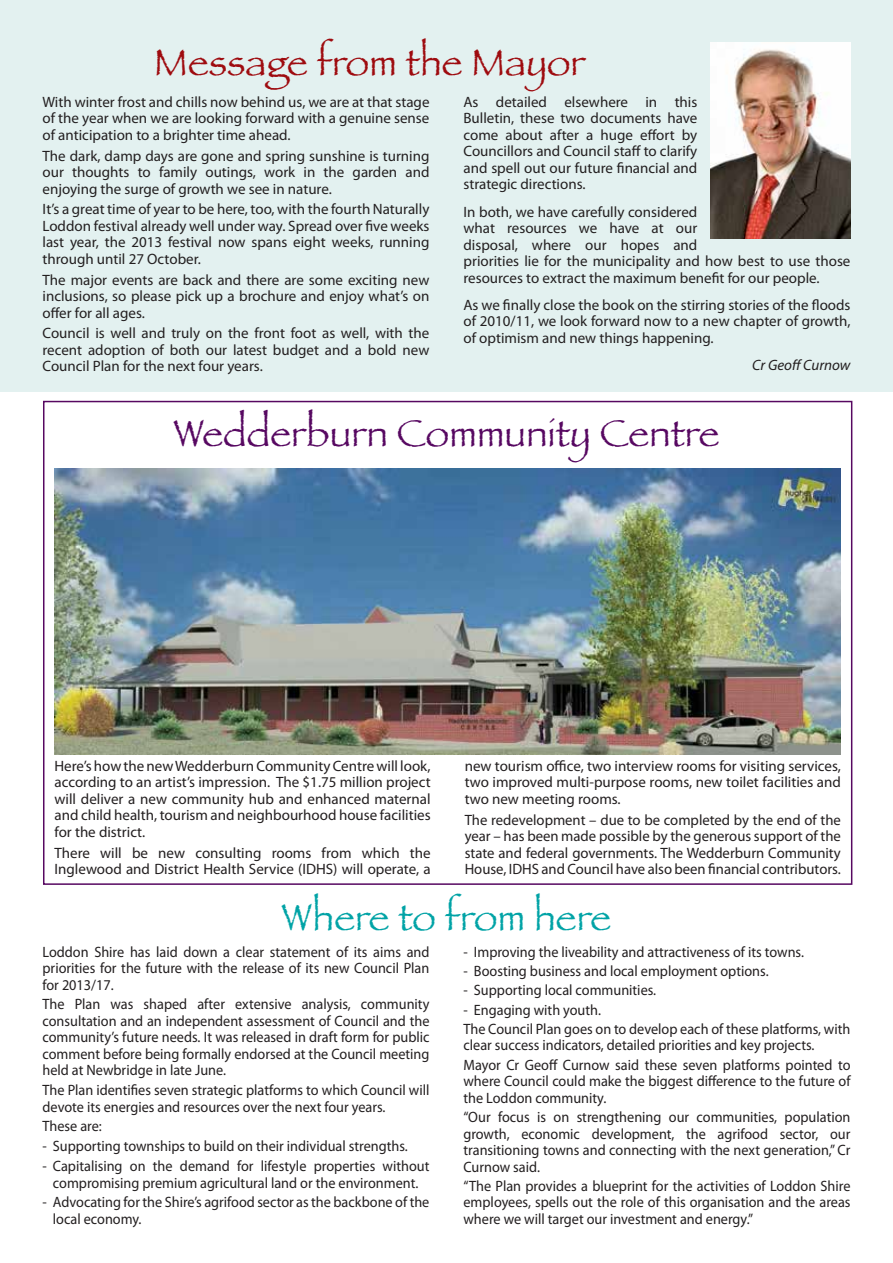
<style>
.page{position:relative;width:893px;height:1263px;background:#fff}
.page>*{position:absolute;margin:0;border:0;box-sizing:border-box;transform-origin:0 0}
.t1{font:39px "Papyrus";color:#570861}
.t2{font:39px "Papyrus";color:#9e0b0f}
.t3{font:39px "Papyrus";color:#00a3a6}
.t4{font:15px/16.5px "Myriad Pro";color:#231f20;text-align:justify}
.t5{font:15px/16.5px "Myriad Pro";color:#231f20;scale:.95 1}
.t6{font:italic 15px "Myriad Pro";color:#231f20}
</style>
<div class="page">
<div style="left:0;top:0;width:893px;height:391px;background:#e3f1f0"></div>
<img style="left:710px;top:43px;width:140px;height:196px">
<img style="left:55px;top:469px;width:786px;height:285px">
<h1 class="t2" style="left:154px;top:38px;width:433px">Message from the Mayor</h1>
<p class="t4" style="left:43px;top:93px;width:388px">With winter frost and chills now behind us, we are at that stage of the year when we are looking forward with a genuine sense of anticipation to a brighter time ahead.</p>
<p class="t4" style="left:43px;top:147px;width:388px">The dark, damp days are gone and spring sunshine is turning our thoughts to family outings, work in the garden and enjoying the surge of growth we see in nature.</p>
<p class="t4" style="left:43px;top:201px;width:388px">It’s a great time of year to be here, too, with the fourth Naturally Loddon festival already well under way. Spread over five weeks last year, the 2013 festival now spans eight weeks, running through until 27 October.</p>
<p class="t4" style="left:43px;top:271px;width:388px">The major events are back and there are some exciting new inclusions, so please pick up a brochure and enjoy what’s on offer for all ages.</p>
<p class="t4" style="left:43px;top:325px;width:388px">Council is well and truly on the front foot as well, with the recent adoption of both our latest budget and a bold new Council Plan for the next four years.</p>
<p class="t4" style="left:463px;top:93px;width:235px">As detailed elsewhere in this Bulletin, these two documents have come about after a huge effort by Councillors and Council staff to clarify and spell out our future financial and strategic directions.</p>
<p class="t4" style="left:463px;top:203px;width:388px;text-align:left">In both, we have carefully considered<br>what resources we have at our<br>disposal, where our hopes and<br>priorities lie for the municipality and how best to use those resources to extract the maximum benefit for our people.</p>
<p class="t4" style="left:463px;top:296px;width:388px">As we finally close the book on the stirring stories of the floods of 2010/11, we look forward now to a new chapter of growth, of optimism and new things happening.</p>
<p class="t6" style="left:752px;top:357px;width:100px">Cr Geoff Curnow</p>
<h1 class="t1" style="left:174px;top:409px;width:547px">Wedderburn Community Centre</h1>
<p class="t4" style="left:55px;top:757px;width:378px">Here’s how the new Wedderburn Community Centre will look, according to an artist’s impression. The $1.75 million project will deliver a new community hub and enhanced maternal and child health, tourism and neighbourhood house facilities for the district.</p>
<p class="t4" style="left:55px;top:844px;width:378px">There will be new consulting rooms from which the<br>Inglewood and District Health Service (IDHS) will operate, a</p>
<p class="t4" style="left:465px;top:757px;width:378px">new tourism office, two interview rooms for visiting services, two improved multi-purpose rooms, new toilet facilities and two new meeting rooms.</p>
<p class="t4" style="left:465px;top:811px;width:378px">The redevelopment – due to be completed by the end of the year – has been made possible by the generous support of the state and federal governments. The Wedderburn Community House, IDHS and Council have also been financial contributors.</p>
<h1 class="t3" style="left:282px;top:894px;width:331px">Where to from here</h1>
<p class="t5" style="left:43px;top:943px;width:409px;text-align:justify">Loddon Shire has laid down a clear statement of its aims and priorities for the future with the release of its new Council Plan for 2013/17.</p>
<p class="t5" style="left:43px;top:996px;width:409px;text-align:justify">The Plan was shaped after extensive analysis, community consultation and an independent assessment of Council and the community’s future needs. It was released in draft form for public comment before being formally endorsed at the Council meeting held at Newbridge in late June.</p>
<p class="t5" style="left:43px;top:1082px;width:409px">The Plan identifies seven strategic platforms to which Council will devote its energies and resources over the next four years.</p>
<p class="t5" style="left:43px;top:1118px;width:64px">These are:</p>
<p class="t5" style="left:43px;top:1138px;width:386px">- Supporting townships to build on their individual strengths.</p>
<p class="t5" style="left:43px;top:1157px;width:409px;text-align:center">- Capitalising on the demand for lifestyle properties without compromising premium agricultural land or the environment.</p>
<p class="t5" style="left:53px;top:1194px;width:398px;text-indent:-10px">- Advocating for the Shire’s agrifood sector as the backbone of the local economy.</p>
<p class="t5" style="left:463px;top:943px;width:360px">- Improving the liveability and attractiveness of its towns.</p>
<p class="t5" style="left:463px;top:962px;width:323px">- Boosting business and local employment options.</p>
<p class="t5" style="left:463px;top:982px;width:204px">- Supporting local communities.</p>
<p class="t5" style="left:463px;top:999px;width:409px;line-height:19.4px">- Engaging with youth.<br>The Council Plan goes on to develop each of these platforms, with</p>
<p class="t5" style="left:463px;top:1035px;width:409px;line-height:19.4px">clear success indicators, detailed priorities and key projects.<br>Mayor Cr Geoff Curnow said these seven platforms pointed to</p>
<p class="t5" style="left:463px;top:1073px;width:409px">where Council could make the biggest difference to the future of the Loddon community.</p>
<p class="t5" style="left:463px;top:1108px;width:409px;text-align:justify">“Our focus is on strengthening our communities, population growth, economic development, the agrifood sector, our transitioning towns and connecting with the next generation,” Cr Curnow said.</p>
<p class="t5" style="left:463px;top:1177px;width:409px;text-align:justify">“The Plan provides a blueprint for the activities of Loddon Shire employees, spells out the role of this organisation and the areas where we will target our investment and energy.”</p>
</div>
